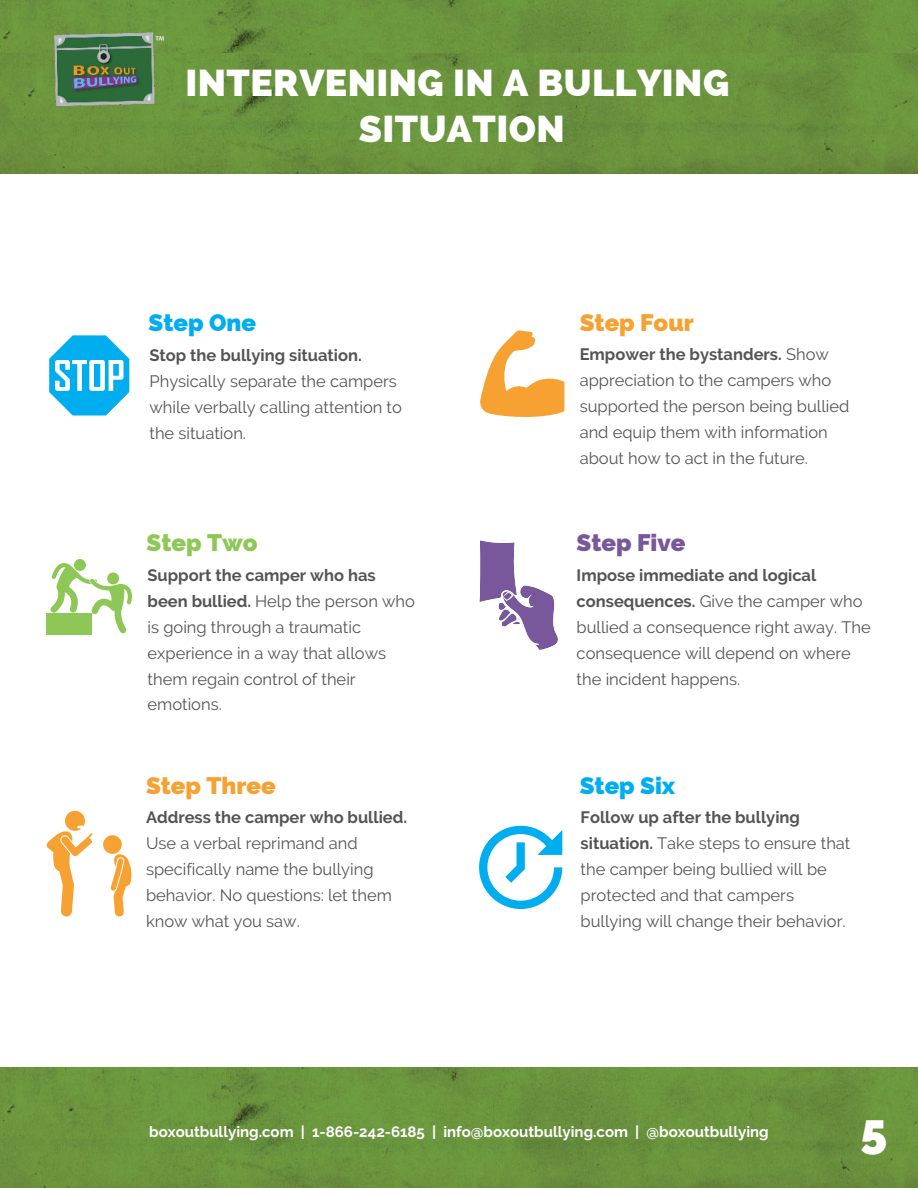
<style>
.page{position:relative;width:918px;height:1188px;background:#fff}
.page>*{position:absolute;margin:0;border:0;box-sizing:border-box;transform-origin:0 0}
.t1{font:800 48px "Raleway";color:#fff}
.t2{font:800 37.5px/46.2px "Raleway";letter-spacing:.01em;color:#fff;text-align:center}
.t3{font:800 24px "Raleway";color:#f6a132}
.t4{font:800 24px "Raleway";color:#00aeef}
.t5{font:800 24px "Raleway";color:#78579b}
.t6{font:800 24px "Raleway";color:#8dc856}
.t7{font:16.5px/25.8px "Raleway";color:#545454}
.t8{font:700 16.5px "Raleway";color:#545454}
.t9{font:700 15px "Raleway";color:#fff}
.s1{font-weight:700}
</style>
<div class="page">
<img style="left:0;top:0;width:918px;height:54px">
<img style="left:0;top:54px;width:918px;height:120px">
<img style="left:0;top:1068px;width:918px;height:120px">
<img style="left:50px;top:29px;width:116px;height:80px">
<svg style="left:49px;top:335px;width:81px;height:81px"></svg>
<svg style="left:50px;top:559px;width:82px;height:74px"></svg>
<div style="left:47px;top:613px;width:45px;height:21px;background:#8dc856"></div>
<svg style="left:47px;top:811px;width:46px;height:106px"></svg>
<svg style="left:103px;top:835px;width:29px;height:81px"></svg>
<svg style="left:480px;top:330px;width:84px;height:87px"></svg>
<svg style="left:479px;top:540px;width:79px;height:110px"></svg>
<svg style="left:479px;top:826px;width:83px;height:83px"></svg>
<h2 class="t2" style="left:185px;top:60px;width:545px">INTERVENING IN A BULLYING<br>SITUATION</h2>
<h3 class="t4" style="left:149px;top:308px;width:109px">Step One</h3>
<p class="t8" style="left:149px;top:346px;width:214px">Stop the bullying situation.</p>
<p class="t7" style="left:149px;top:368px;width:254px">Physically separate the campers while verbally calling attention to the situation.</p>
<h3 class="t6" style="left:147px;top:529px;width:113px">Step Two</h3>
<p class="t7" style="left:148px;top:562px;width:269px"><span class="s1">Support the camper who has been bullied.</span> Help the person who is going through a traumatic experience in a way that allows them regain control of their emotions.</p>
<h3 class="t3" style="left:146px;top:771px;width:131px">Step Three</h3>
<p class="t8" style="left:146px;top:808px;width:263px">Address the camper who bullied.</p>
<p class="t7" style="left:146px;top:830px;width:247px">Use a verbal reprimand and specifically name the bullying behavior. No questions: let them know what you saw.</p>
<h3 class="t3" style="left:580px;top:308px;width:116px">Step Four</h3>
<p class="t7" style="left:580px;top:342px;width:271px"><span class="s1">Empower the bystanders.</span> Show appreciation to the campers who supported the person being bullied and equip them with information about how to act in the future.</p>
<h3 class="t5" style="left:577px;top:529px;width:110px">Step Five</h3>
<p class="t7" style="left:577px;top:563px;width:296px"><span class="s1">Impose immediate and logical consequences.</span> Give the camper who bullied a consequence right away. The consequence will depend on where the incident happens.</p>
<h3 class="t4" style="left:580px;top:771px;width:97px">Step Six</h3>
<p class="t7" style="left:581px;top:804px;width:271px"><span class="s1">Follow up after the bullying situation.</span> Take steps to ensure that the camper being bullied will be protected and that campers bullying will change their behavior.</p>
<p class="t9" style="left:149px;top:1124px;width:621px">boxoutbullying.com | 1-866-242-6185 | info@boxoutbullying.com | @boxoutbullying</p>
<h1 class="t1" style="left:861px;top:1103px;width:28px">5</h1>
</div>
